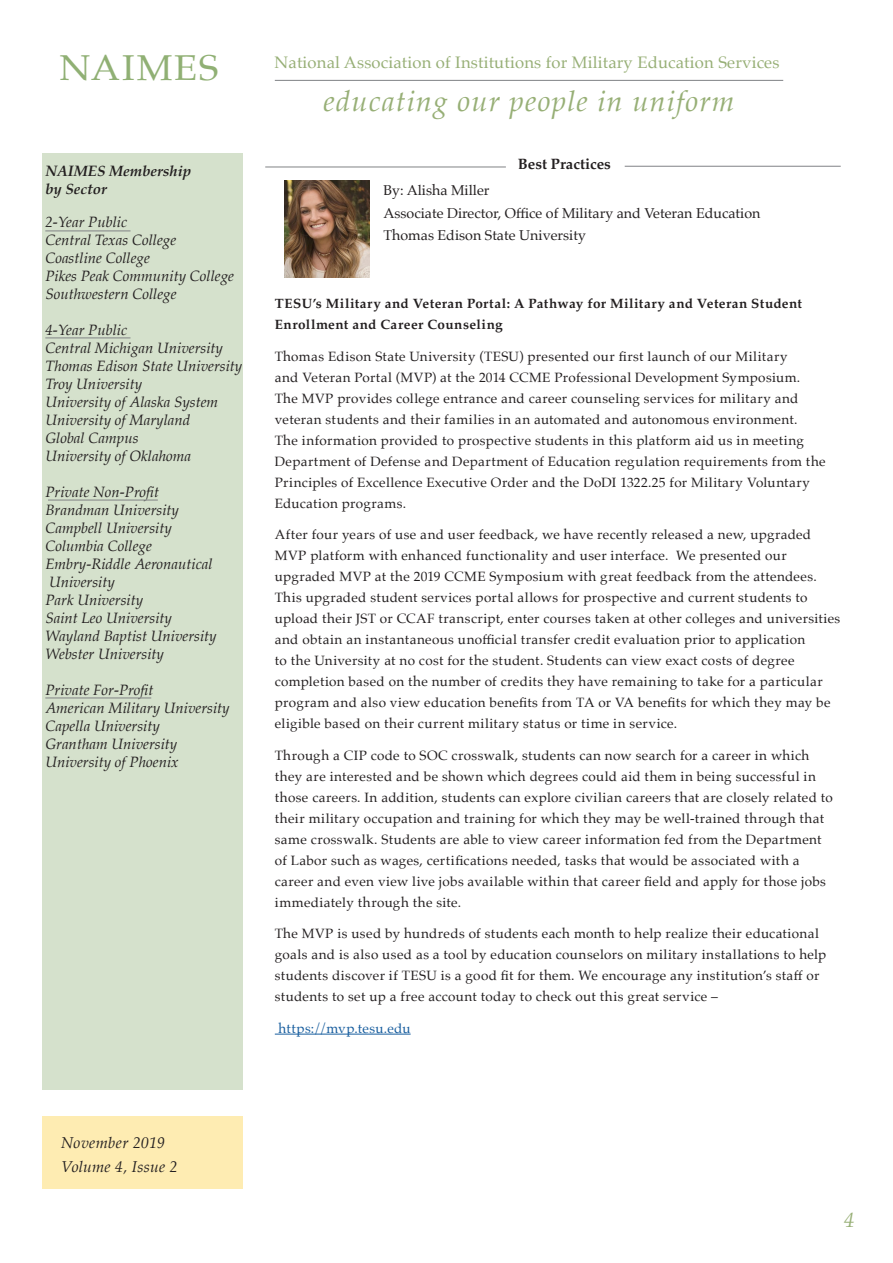
<style>
.page{position:relative;width:893px;height:1263px;background:#fff}
.page>*{position:absolute;margin:0;border:0;box-sizing:border-box;transform-origin:0 0}
.t1{font:36px "Palatino";letter-spacing:.045em;color:#90b074;scale:1.05 1}
.t2{font:italic 29.1px "Palatino";letter-spacing:.04em;color:#97af76}
.t3{font:italic 21px "Palatino";color:#97af76}
.t4{font:16.65px "Palatino";letter-spacing:.01em;color:#97af76}
.t5{font:italic 15.75px/24px "Palatino";letter-spacing:.015em;color:#231f20}
.t6{font:italic 15px "Palatino";color:#231f20}
.t7{font:italic 700 15px "Palatino";color:#231f20}
.t8{font:700 15px "Palatino";color:#231f20}
.t9{font:14.25px "Palatino";color:#231f20}
.t10{font:13.5px/21px "Palatino";letter-spacing:.025em;color:#231f20}
.t11{font:700 13.5px/21px "Palatino";letter-spacing:.03em;color:#231f20}
.t12{font:13.5px "Palatino";letter-spacing:.025em;color:#175d9e}
</style>
<div class="page">
<div style="left:43px;top:1116px;width:200px;height:72px;background:#feecb2"></div>
<hr style="left:275px;top:80px;width:508px;height:1px;background:#808285">
<div style="left:42px;top:153px;width:200px;height:936px;background:#d5e1cc"></div>
<hr style="left:45px;top:231px;width:86px;height:1px;background:#808285">
<hr style="left:45px;top:338px;width:86px;height:1px;background:#808285">
<hr style="left:48px;top:500px;width:110px;height:1px;background:#808285">
<hr style="left:45px;top:698px;width:106px;height:1px;background:#808285">
<hr style="left:275px;top:1034px;width:136px;height:1px;background:#175d9e">
<hr style="left:625px;top:166px;width:216px;height:1px;background:#808285">
<hr style="left:265px;top:167px;width:241px;height:1px;background:#808285">
<img style="left:284px;top:180px;width:85px;height:98px">
<h1 class="t1" style="left:59px;top:38px;width:153px">NAIMES</h1>
<p class="t4" style="left:275px;top:48px;width:506px">National Association of Institutions for Military Education Services</p>
<h2 class="t2" style="left:323px;top:76px;width:412px">educating our people in uniform</h2>
<p class="t7" style="left:45px;top:158px;width:147px">NAIMES Membership</p>
<p class="t7" style="left:45px;top:176px;width:63px">by Sector</p>
<p class="t6" style="left:45px;top:209px;width:83px">2-Year Public</p>
<p class="t6" style="left:45px;top:227px;width:132px">Central Texas College</p>
<p class="t6" style="left:45px;top:245px;width:106px">Coastline College</p>
<p class="t6" style="left:45px;top:263px;width:190px">Pikes Peak Community College</p>
<p class="t6" style="left:45px;top:281px;width:133px">Southwestern College</p>
<p class="t6" style="left:45px;top:317px;width:83px">4-Year Public</p>
<p class="t6" style="left:45px;top:335px;width:179px">Central Michigan University</p>
<p class="t6" style="left:45px;top:353px;width:199px">Thomas Edison State University</p>
<p class="t6" style="left:45px;top:371px;width:98px">Troy University</p>
<p class="t6" style="left:45px;top:389px;width:174px">University of Alaska System</p>
<p class="t6" style="left:45px;top:407px;width:147px">University of Maryland</p>
<p class="t6" style="left:45px;top:425px;width:95px">Global Campus</p>
<p class="t6" style="left:45px;top:443px;width:147px">University of Oklahoma</p>
<p class="t6" style="left:45px;top:479px;width:115px">Private Non-Profit</p>
<p class="t6" style="left:45px;top:497px;width:135px">Brandman University</p>
<p class="t6" style="left:45px;top:515px;width:128px">Campbell University</p>
<p class="t6" style="left:45px;top:533px;width:108px">Columbia College</p>
<p class="t6" style="left:45px;top:551px;width:169px">Embry-Riddle Aeronautical</p>
<p class="t6" style="left:49px;top:569px;width:67px">University</p>
<p class="t6" style="left:45px;top:587px;width:99px">Park University</p>
<p class="t6" style="left:45px;top:605px;width:128px">Saint Leo University</p>
<p class="t6" style="left:45px;top:623px;width:173px">Wayland Baptist University</p>
<p class="t6" style="left:45px;top:641px;width:120px">Webster University</p>
<p class="t6" style="left:45px;top:677px;width:110px">Private For-Profit</p>
<p class="t6" style="left:45px;top:695px;width:186px">American Military University</p>
<p class="t6" style="left:45px;top:713px;width:116px">Capella University</p>
<p class="t6" style="left:45px;top:731px;width:134px">Grantham University</p>
<p class="t6" style="left:45px;top:749px;width:135px">University of Phoenix</p>
<p class="t8" style="left:518px;top:151px;width:94px">Best Practices</p>
<p class="t9" style="left:383px;top:179px;width:108px">By: Alisha Miller</p>
<p class="t9" style="left:383px;top:201px;width:378px">Associate Director, Office of Military and Veteran Education</p>
<p class="t9" style="left:383px;top:224px;width:204px">Thomas Edison State University</p>
<p class="t11" style="left:275px;top:293px;width:529px">TESU’s Military and Veteran Portal: A Pathway for Military and Veteran Student<br>Enrollment and Career Counseling</p>
<p class="t10" style="left:275px;top:345px;width:552px">Thomas Edison State University (TESU) presented our first launch of our Military<br>and Veteran Portal (MVP) at the 2014 CCME Professional Development Symposium.<br>The MVP provides college entrance and career counseling services for military and veteran students and their families in an automated and autonomous environment.<br>The information provided to prospective students in this platform aid us in meeting Department of Defense and Department of Education regulation requirements from the Principles of Excellence Executive Order and the DoDI 1322.25 for Military Voluntary Education programs.</p>
<p class="t10" style="left:275px;top:524px;width:567px">After four years of use and user feedback, we have recently released a new, upgraded MVP platform with enhanced functionality and user interface. We presented our upgraded MVP at the 2019 CCME Symposium with great feedback from the attendees.<br>This upgraded student services portal allows for prospective and current students to upload their JST or CCAF transcript, enter courses taken at other colleges and universities and obtain an instantaneous unofficial transfer credit evaluation prior to application<br>to the University at no cost for the student. Students can view exact costs of degree completion based on the number of credits they have remaining to take for a particular program and also view education benefits from TA or VA benefits for which they may be eligible based on their current military status or time in service.</p>
<p class="t10" style="left:275px;top:744px;width:560px">Through a CIP code to SOC crosswalk, students can now search for a career in which they are interested and be shown which degrees could aid them in being successful in those careers. In addition, students can explore civilian careers that are closely related to their military occupation and training for which they may be well-trained through that same crosswalk. Students are able to view career information fed from the Department of Labor such as wages, certifications needed, tasks that would be associated with a career and even view live jobs available within that career field and apply for those jobs immediately through the site.</p>
<p class="t10" style="left:275px;top:923px;width:553px">The MVP is used by hundreds of students each month to help realize their educational goals and is also used as a tool by education counselors on military installations to help students discover if TESU is a good fit for them. We encourage any institution’s staff or students to set up a free account today to check out this great service –</p>
<p class="t12" style="left:278px;top:1017px;width:134px">https://mvp.tesu.edu</p>
<p class="t5" style="left:61px;top:1130px;width:118px">November 2019<br>Volume 4, Issue 2</p>
<h3 class="t3" style="left:844px;top:1202px;width:12px">4</h3>
</div>
